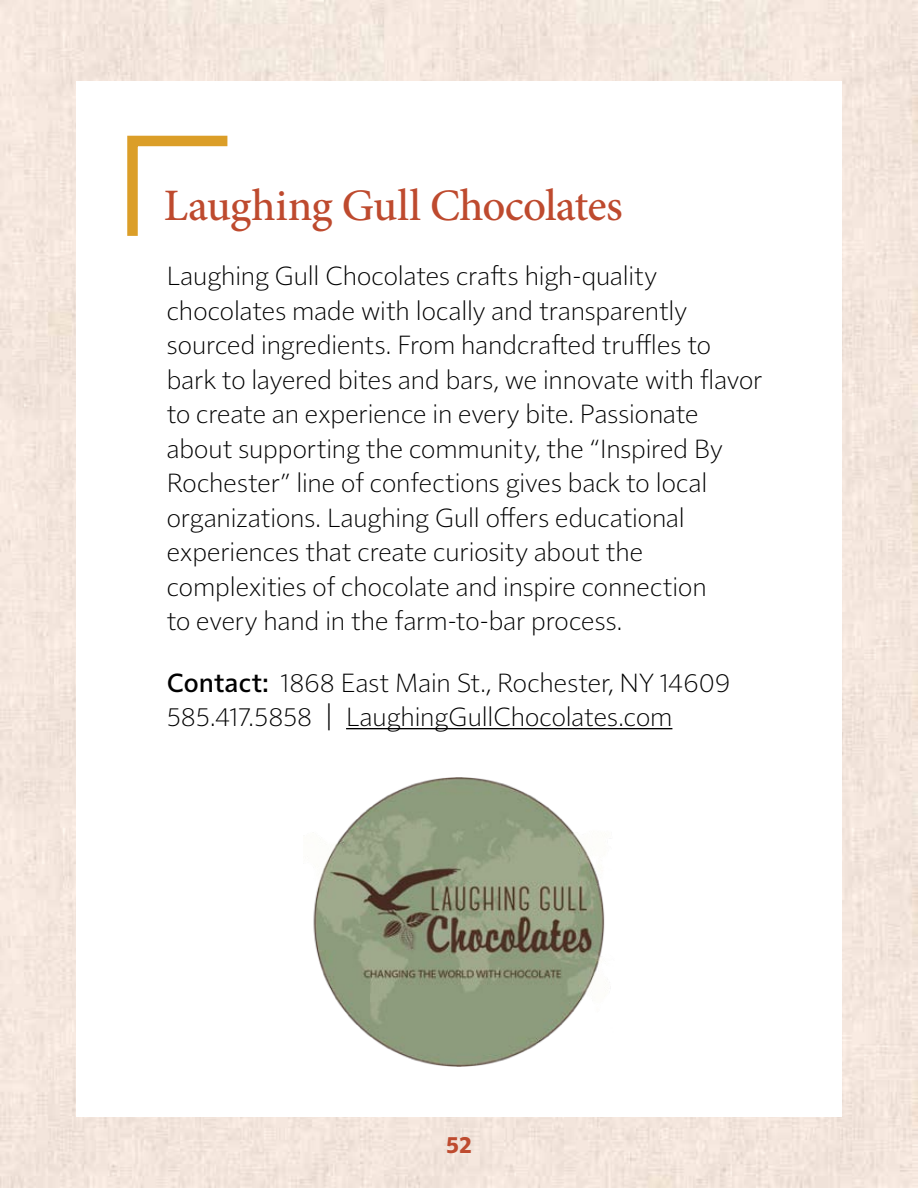
<style>
.page{position:relative;width:918px;height:1188px;background:#fff}
.page>*{position:absolute;margin:0;border:0;box-sizing:border-box;transform-origin:0 0}
.t1{font:500 45px "Minion Pro";letter-spacing:-.015em;color:#be4a2e}
.t2{font:300 27px/34.5px "Solitaire MVB Pro";letter-spacing:-.005em;color:#000}
.t3{font:700 24px "Solitaire MVB Pro";color:#be4b2f}
.s1{font-weight:500}
</style>
<div class="page">
<svg style="left:127px;top:135px;width:101px;height:101px"></svg>
<hr style="left:346px;top:728px;width:326px;height:1px;background:#000">
<img style="left:313px;top:777px;width:292px;height:290px">
<h1 class="t1" style="left:164px;top:175px;width:460px">Laughing Gull Chocolates</h1>
<p class="t2" style="left:167px;top:257px;width:597px">Laughing Gull Chocolates crafts high-quality chocolates made with locally and transparently sourced ingredients. From handcrafted truffles to bark to layered bites and bars, we innovate with flavor to create an experience in every bite. Passionate about supporting the community, the “Inspired By Rochester” line of confections gives back to local organizations. Laughing Gull offers educational experiences that create curiosity about the complexities of chocolate and inspire connection<br>to every hand in the farm-to-bar process.</p>
<p class="t2" style="left:167px;top:664px;width:565px"><span class="s1">Contact:</span> 1868 East Main St., Rochester, NY 14609<br>585.417.5858 | LaughingGullChocolates.com</p>
<p class="t3" style="left:446px;top:1128px;width:27px">52</p>
</div>
